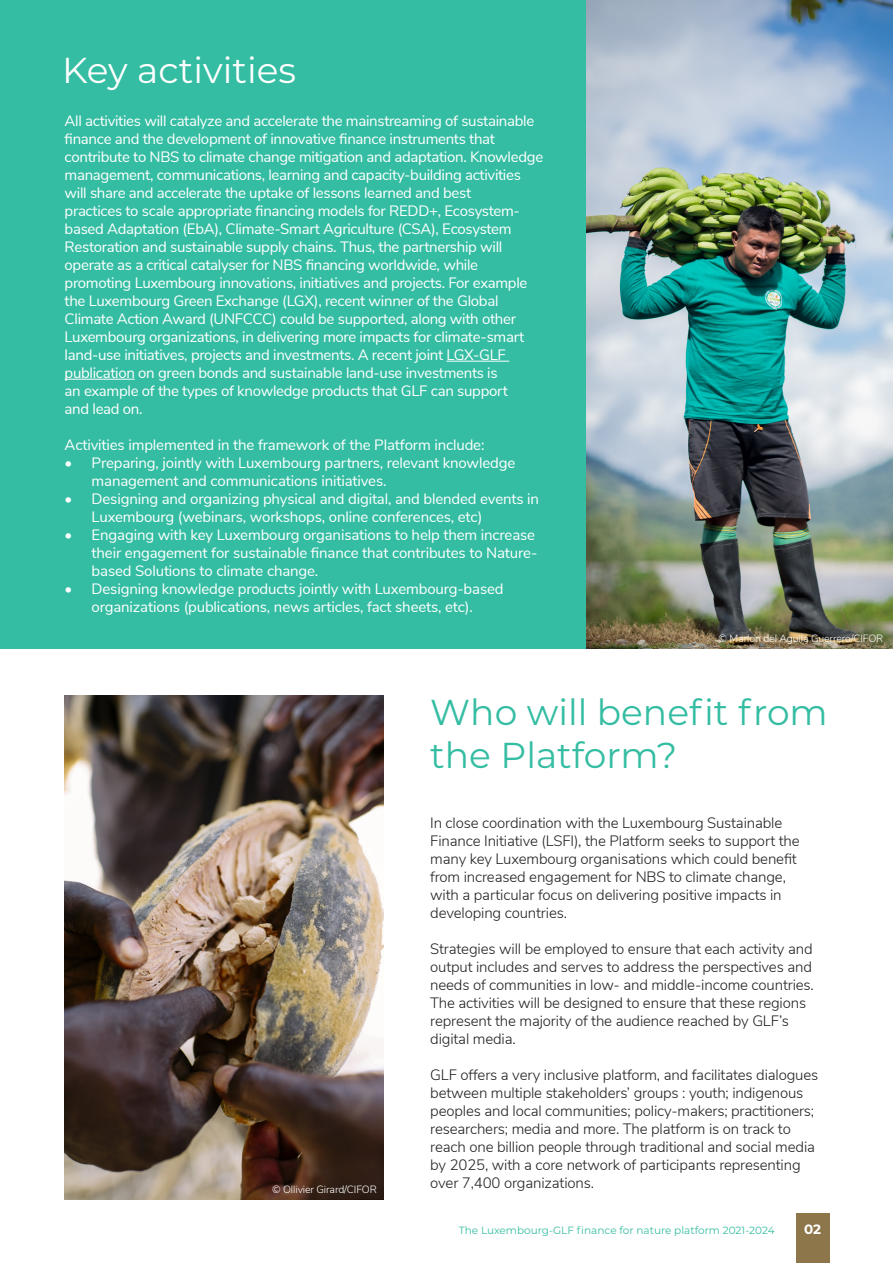
<style>
.page{position:relative;width:893px;height:1263px;background:#fff}
.page>*{position:absolute;margin:0;border:0;box-sizing:border-box;transform-origin:0 0}
.Heading_1{font:36px/43.2px "Montserrat";color:#34bda2}
.Heading_1-2{font:36px "Montserrat";color:#fff}
.Body_2{font:15px/18px "Nunito Sans";letter-spacing:-.02em;color:#fff}
.Body_2-2{font:300 15px/18px "Nunito Sans";letter-spacing:-.01em;color:#231f20}
.t1{font:700 13.5px "Montserrat";color:#fff}
.Body_2-3{font:300 10.5px "Nunito Sans";letter-spacing:-.01em;color:#fff}
.t2{font:10.5px "Montserrat";color:#34bda2}
</style>
<div class="page">
<div style="left:796px;top:1213px;width:33px;height:50px;background:#8e764b"></div>
<div style="left:0;top:0;width:893px;height:648px;background:#34bda2"></div>
<hr style="left:446px;top:361px;width:63px;height:1px;background:#fff">
<hr style="left:65px;top:379px;width:70px;height:1px;background:#fff">
<img style="left:587px;top:0;width:306px;height:648px">
<img style="left:65px;top:695px;width:319px;height:505px">
<p class="Heading_1-2" style="left:62px;top:46px;width:236px">Key activities</p>
<p class="Body_2" style="left:65px;top:111px;width:480px">All activities will catalyze and accelerate the mainstreaming of sustainable finance and the development of innovative finance instruments that contribute to NBS to climate change mitigation and adaptation. Knowledge management, communications, learning and capacity-building activities will share and accelerate the uptake of lessons learned and best<br>practices to scale appropriate financing models for REDD+, Ecosystem&shy;based Adaptation (EbA), Climate-Smart Agriculture (CSA), Ecosystem Restoration and sustainable supply chains. Thus, the partnership will operate as a critical catalyser for NBS financing worldwide, while promoting Luxembourg innovations, initiatives and projects. For example the Luxembourg Green Exchange (LGX), recent winner of the Global Climate Action Award (UNFCCC) could be supported, along with other Luxembourg organizations, in delivering more impacts for climate-smart land-use initiatives, projects and investments. A recent joint LGX-GLF publication on green bonds and sustainable land-use investments is<br>an example of the types of knowledge products that GLF can support<br>and lead on.</p>
<p class="Body_2" style="left:65px;top:435px;width:421px">Activities implemented in the framework of the Platform include:</p>
<p class="Body_2" style="left:92px;top:453px;width:425px;text-indent:-27px">• Preparing, jointly with Luxembourg partners, relevant knowledge management and communications initiatives.</p>
<p class="Body_2" style="left:92px;top:489px;width:449px;text-indent:-27px">• Designing and organizing physical and digital, and blended events in<br>Luxembourg (webinars, workshops, online conferences, etc)</p>
<p class="Body_2" style="left:92px;top:525px;width:447px;text-indent:-27px">• Engaging with key Luxembourg organisations to help them increase their engagement for sustainable finance that contributes to Nature&shy;based Solutions to climate change.</p>
<p class="Body_2" style="left:65px;top:579px;width:440px;text-align:center">• Designing knowledge products jointly with Luxembourg-based organizations (publications, news articles, fact sheets, etc).</p>
<p class="Body_2-3" style="left:719px;top:631px;width:166px">© Marlon del Aguila Guerrero/CIFOR</p>
<p class="Body_2-3" style="left:272px;top:1181px;width:106px">© Ollivier Girard/CIFOR</p>
<p class="Heading_1" style="left:430px;top:689px;width:399px">Who will benefit from the Platform?</p>
<p class="Body_2-2" style="left:430px;top:813px;width:371px">In close coordination with the Luxembourg Sustainable Finance Initiative (LSFI), the Platform seeks to support the many key Luxembourg organisations which could benefit from increased engagement for NBS to climate change, with a particular focus on delivering positive impacts in developing countries.</p>
<p class="Body_2-2" style="left:430px;top:939px;width:385px">Strategies will be employed to ensure that each activity and output includes and serves to address the perspectives and needs of communities in low- and middle-income countries.<br>The activities will be designed to ensure that these regions represent the majority of the audience reached by GLF’s digital media.</p>
<p class="Body_2-2" style="left:430px;top:1065px;width:390px">GLF offers a very inclusive platform, and facilitates dialogues between multiple stakeholders’ groups : youth; indigenous peoples and local communities; policy-makers; practitioners; researchers; media and more. The platform is on track to reach one billion people through traditional and social media by 2025, with a core network of participants representing over 7,400 organizations.</p>
<p class="t2" style="left:459px;top:1223px;width:317px">The Luxembourg-GLF finance for nature platform 2021-2024</p>
<p class="t1" style="left:804px;top:1219px;width:19px">02</p>
</div>
